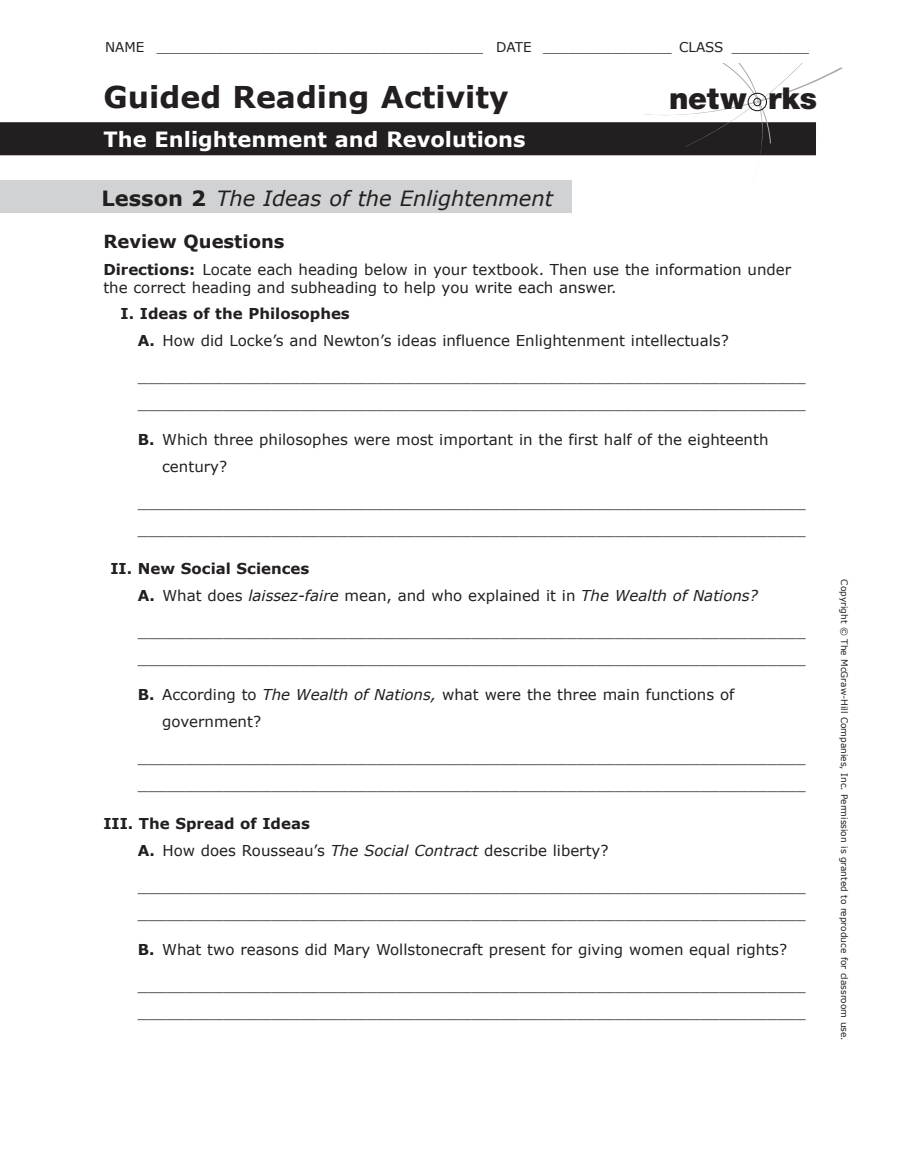
<style>
.page{position:relative;width:918px;height:1175px;background:#fff}
.page>*{position:absolute;margin:0;border:0;box-sizing:border-box;transform-origin:0 0}
.t1{font:900 30.15px "Helvetica Neue LT Std";color:#231f20}
.t2{font:700 30px "Verdana";color:#231f20}
.t3{font:italic 21px "Verdana";color:#231f20}
.t4{font:700 21px "Verdana";color:#fff}
.t5{font:700 18px "Verdana";color:#231f20}
.t6{font:15px/27px "Verdana";color:#231f20}
.t7{font:13.5px "Verdana";color:#231f20}
.t8{font:9px "Verdana";color:#231f20}
.s1{font-weight:700;font-style:normal}
.s2{font-weight:700}
.s3{font-style:italic}
</style>
<div class="page">
<div style="left:0;top:122px;width:816px;height:33px;background:#231f20"></div>
<svg style="left:642px;top:63px;width:201px;height:93px"></svg>
<div style="left:0;top:180px;width:572px;height:33px;background:#d1d2d4"></div>
<p class="t7" style="left:105px;top:39px;width:706px">NAME ______________________________________ DATE _______________ CLASS _________</p>
<h1 class="t1" style="left:669px;top:81px;width:150px">netw rks</h1>
<h3 class="t4" style="left:104px;top:126px;width:424px">The Enlightenment and Revolutions</h3>
<h2 class="t2" style="left:104px;top:78px;width:407px">Guided Reading Activity</h2>
<h3 class="t3" style="left:102px;top:184px;width:453px"><span class="s1">Lesson 2</span> The Ideas of the Enlightenment</h3>
<p class="t5" style="left:103px;top:230px;width:183px">Review Questions</p>
<p class="t6" style="left:103px;top:260px;width:689px;line-height:18px"><span class="s2">Directions:</span> Locate each heading below in your textbook. Then use the information under the correct heading and subheading to help you write each answer.</p>
<p class="t6" style="left:138px;top:299px;width:593px;text-indent:-17px"><span class="s2">I. Ideas of the Philosophes<br>A.</span> How did Locke’s and Newton’s ideas influence Enlightenment intellectuals?</p>
<p class="t6" style="left:138px;top:362px;width:669px">______________________________________________________________________ ______________________________________________________________________</p>
<p class="t6" style="left:162px;top:425px;width:608px;text-indent:-24px"><span class="s2">B.</span> Which three philosophes were most important in the first half of the eighteenth century?</p>
<p class="t6" style="left:138px;top:488px;width:669px">______________________________________________________________________ ______________________________________________________________________</p>
<p class="t6" style="left:138px;top:554px;width:622px;text-indent:-27px"><span class="s2">II. New Social Sciences<br>A.</span> What does <span class="s3">laissez-faire</span> mean, and who explained it in <span class="s3">The Wealth of Nations?</span></p>
<p class="t6" style="left:138px;top:617px;width:669px">______________________________________________________________________ ______________________________________________________________________</p>
<p class="t6" style="left:162px;top:680px;width:574px;text-indent:-24px"><span class="s2">B.</span> According to <span class="s3">The Wealth of Nations,</span> what were the three main functions of government?</p>
<p class="t6" style="left:138px;top:743px;width:669px">______________________________________________________________________ ______________________________________________________________________</p>
<p class="t6" style="left:138px;top:809px;width:472px;text-indent:-34px"><span class="s2">III. The Spread of Ideas<br>A.</span> How does Rousseau’s <span class="s3">The Social Contract</span> describe liberty?</p>
<p class="t6" style="left:138px;top:872px;width:669px">______________________________________________________________________ ______________________________________________________________________</p>
<p class="t6" style="left:138px;top:935px;width:651px"><span class="s2">B.</span> What two reasons did Mary Wollstonecraft present for giving women equal rights?</p>
<p class="t6" style="left:138px;top:971px;width:669px">______________________________________________________________________ ______________________________________________________________________</p>
<p class="t8" style="left:850px;top:579px;width:463px;rotate:90deg">Copyright © The McGraw-Hill Companies, Inc. Permission is granted to reproduce for classroom use.</p>
</div>
